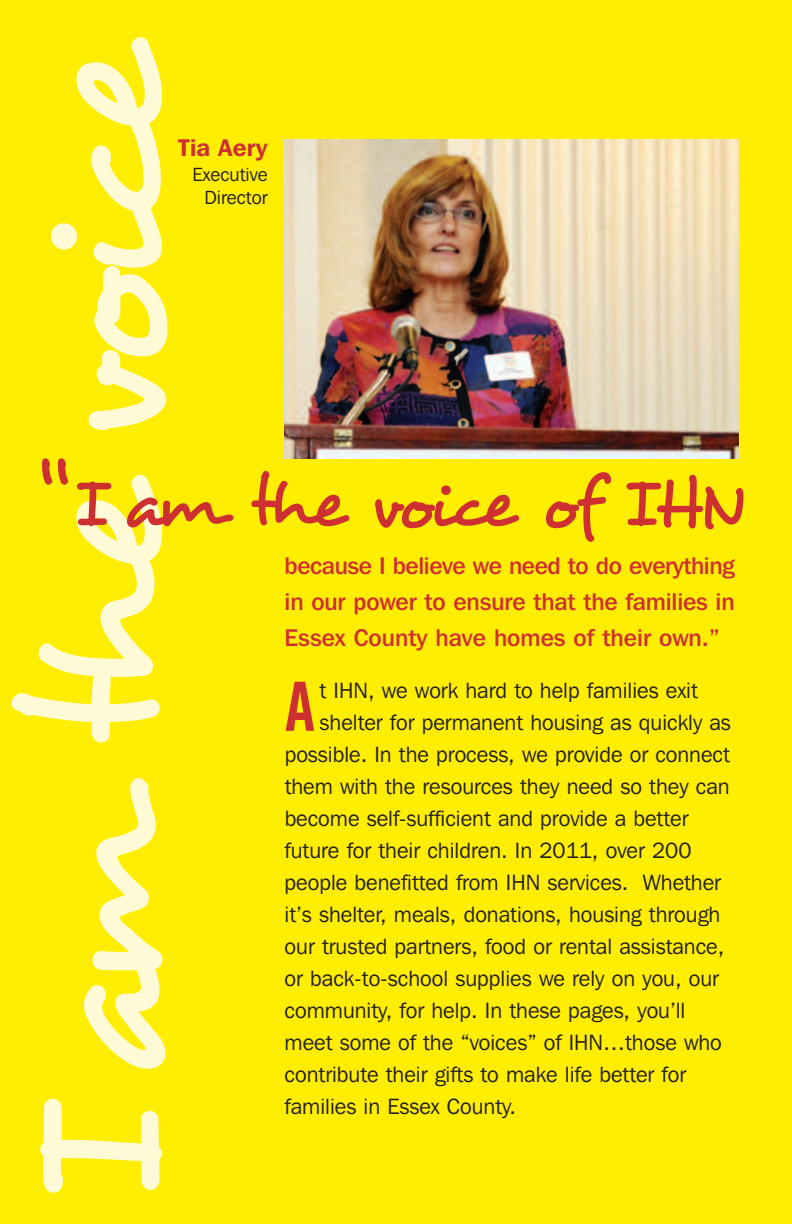
<style>
.page{position:relative;width:792px;height:1224px;background:#ffee01}
.page>*{position:absolute;margin:0;border:0;box-sizing:border-box;transform-origin:0 0}
.t1{font:196.4px "Desyrel";color:#fefad5}
.t2{font:72px "Desyrel";letter-spacing:-.085em;color:#ce3031}
.t3{font:68px "Trade Gothic Bold Cond Twenty";color:#ce3031}
.t4{font:500 24px/36px "Franklin Gothic IT Cby BT";color:#ce3031;text-align:justify}
.t5{font:600 24px "Franklin Gothic IT Cby BT";color:#ce3031}
.t6{font:22px "Franklin Gothic IT Cby BT";color:#231f20}
.t7{font:19px/22.8px "Franklin Gothic IT Cby BT";color:#231f20;text-align:right}
</style>
<div class="page">
<img style="left:285px;top:139px;width:453px;height:320px">
<h1 class="t1" style="left:-18px;top:1200px;width:1164px;rotate:-90deg">I am the voice</h1>
<p class="t5" style="left:178px;top:139px;width:91px">Tia Aery</p>
<p class="t7" style="left:193px;top:165px;width:77px">Executive<br>Director</p>
<h2 class="t2" style="left:74px;top:460px;width:672px">I am the voice of IHN</h2>
<p class="t4" style="left:285px;top:550px;width:452px">because I believe we need to do everything in our power to ensure that the families in Essex County have homes of their own.”</p>
<h3 class="t3" style="left:285px;top:682px;width:32px">A</h3>
<p class="t6" style="left:320px;top:683px;width:380px">t IHN, we work hard to help families exit</p>
<p class="t6" style="left:320px;top:715px;width:413px">shelter for permanent housing as quickly as</p>
<p class="t6" style="left:285px;top:747px;width:447px">possible. In the process, we provide or connect</p>
<p class="t6" style="left:285px;top:779px;width:447px">them with the resources they need so they can</p>
<p class="t6" style="left:285px;top:811px;width:405px">become self-sufficient and provide a better</p>
<p class="t6" style="left:285px;top:843px;width:408px">future for their children. In 2011, over 200</p>
<p class="t6" style="left:285px;top:875px;width:438px">people benefitted from IHN services. Whether</p>
<p class="t6" style="left:285px;top:907px;width:437px">it’s shelter, meals, donations, housing through</p>
<p class="t6" style="left:285px;top:939px;width:441px">our trusted partners, food or rental assistance,</p>
<p class="t6" style="left:285px;top:971px;width:436px">or back-to-school supplies we rely on you, our</p>
<p class="t6" style="left:285px;top:1003px;width:402px">community, for help. In these pages, you’ll</p>
<p class="t6" style="left:285px;top:1035px;width:439px">meet some of the “voices” of IHN…those who</p>
<p class="t6" style="left:285px;top:1067px;width:403px">contribute their gifts to make life better for</p>
<p class="t6" style="left:285px;top:1099px;width:233px">families in Essex County.</p>
</div>
